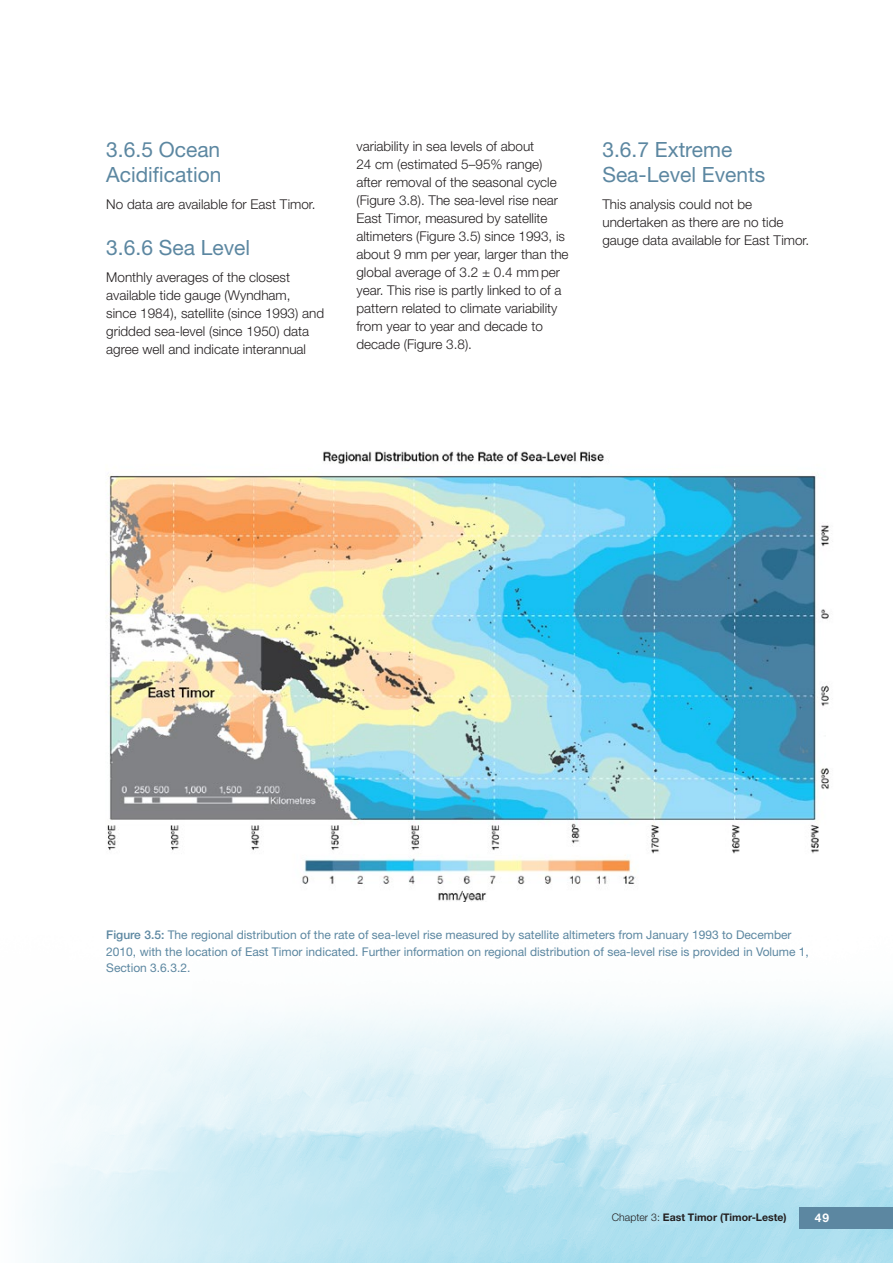
<style>
.page{position:relative;width:893px;height:1263px;background:#fff}
.page>*{position:absolute;margin:0;border:0;box-sizing:border-box;transform-origin:0 0}
.heading_1{font:21px/25.2px "Helvetica Neue";color:#5c87a1}
.body{font:300 13.5px/18px "Helvetica Neue";color:#231f20}
.t1{font:12px/16.5px "Helvetica Neue";color:#5c87a1}
.t2{font:700 12px "Helvetica Neue";color:#fff}
.t3{font:700 10.5px "Helvetica Neue";color:#231f20}
.s1{font-weight:500}
.s2{font-weight:300}
</style>
<div class="page">
<img style="left:31px;top:1002px;width:862px;height:261px">
<img style="left:106px;top:451px;width:723px;height:450px">
<div style="left:799px;top:1208px;width:94px;height:21px;background:#5c87a1"></div>
<p class="heading_1" style="left:106px;top:136px;width:117px">3.6.5 Ocean<br>Acidification</p>
<p class="body" style="left:106px;top:194px;width:211px">No data are available for East Timor.</p>
<p class="heading_1" style="left:106px;top:235px;width:145px">3.6.6 Sea Level</p>
<p class="body" style="left:106px;top:267px;width:219px">Monthly averages of the closest available tide gauge (Wyndham, since 1984), satellite (since 1993) and gridded sea-level (since 1950) data agree well and indicate interannual</p>
<p class="body" style="left:356px;top:137px;width:214px">variability in sea levels of about<br>24 cm (estimated 5–95% range) after removal of the seasonal cycle (Figure 3.8). The sea-level rise near East Timor, measured by satellite altimeters (Figure 3.5) since 1993, is about 9 mm per year, larger than the global average of 3.2 ± 0.4 mm per year. This rise is partly linked to of a pattern related to climate variability from year to year and decade to decade (Figure 3.8).</p>
<p class="heading_1" style="left:602px;top:136px;width:164px">3.6.7 Extreme<br>Sea‑Level Events</p>
<p class="body" style="left:602px;top:194px;width:208px">This analysis could not be undertaken as there are no tide gauge data available for East Timor.</p>
<p class="t1" style="left:106px;top:927px;width:704px"><span class="s1">Figure 3.5:</span> The regional distribution of the rate of sea-level rise measured by satellite altimeters from January 1993 to December<br>2010, with the location of East Timor indicated. Further information on regional distribution of sea-level rise is provided in Volume 1,<br>Section 3.6.3.2.</p>
<p class="t3" style="left:612px;top:1211px;width:176px"><span class="s2">Chapter 3:</span> East Timor (Timor-Leste)</p>
<p class="t2" style="left:815px;top:1210px;width:16px">49</p>
</div>
